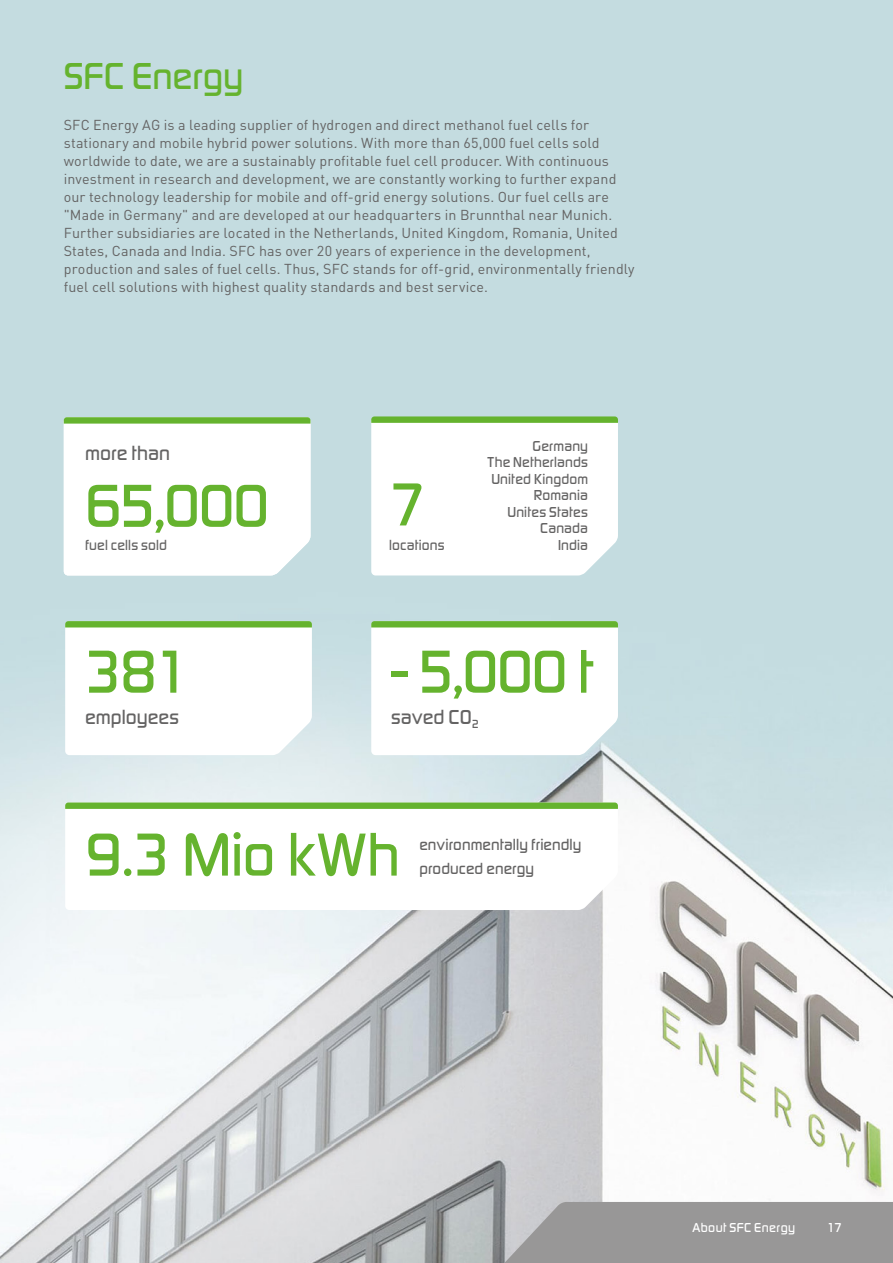
<style>
.page{position:relative;width:893px;height:1263px;background:#fff}
.page>*{position:absolute;margin:0;border:0;box-sizing:border-box;transform-origin:0 0}
.t1{font:500 63px "Digital Sans EF";letter-spacing:-.035em;color:#65b32e}
.t2{font:500 39px "Digital Sans EF";letter-spacing:.005em;color:#65b32e}
.t3{font:500 21px "Digital Sans EF";letter-spacing:.005em;color:#646363}
.t4{font:500 16.5px/24px "Digital Sans EF";letter-spacing:.005em;color:#646363}
.t5{font:500 15px/16.5px "Digital Sans EF";letter-spacing:.01em;color:#646363;text-align:right}
.t6{font:14.25px/18px "DINOT";letter-spacing:.01em;color:#646363}
.t7{font:500 13.5px "Digital Sans EF";letter-spacing:.03em;color:#fff}
</style>
<div class="page">
<img style="left:0;top:0;width:893px;height:1263px">
<svg style="left:65px;top:809px;width:553px;height:101px"></svg>
<svg style="left:64px;top:417px;width:246px;height:158px"></svg>
<svg style="left:371px;top:416px;width:247px;height:159px"></svg>
<svg style="left:65px;top:802px;width:553px;height:7px"></svg>
<svg style="left:494px;top:1201px;width:399px;height:62px"></svg>
<svg style="left:65px;top:621px;width:247px;height:134px"></svg>
<svg style="left:371px;top:621px;width:247px;height:134px"></svg>
<h2 class="t2" style="left:64px;top:53px;width:181px">SFC Energy</h2>
<p class="t6" style="left:64px;top:114px;width:572px">SFC Energy AG is a leading supplier of hydrogen and direct methanol fuel cells for stationary and mobile hybrid power solutions. With more than 65,000 fuel cells sold worldwide to date, we are a sustainably profitable fuel cell producer. With continuous investment in research and development, we are constantly working to further expand our technology leadership for mobile and off-grid energy solutions. Our fuel cells are "Made in Germany" and are developed at our headquarters in Brunnthal near Munich.<br>Further subsidiaries are located in the Netherlands, United Kingdom, Romania, United States, Canada and India. SFC has over 20 years of experience in the development, production and sales of fuel cells. Thus, SFC stands for off-grid, environmentally friendly fuel cell solutions with highest quality standards and best service.</p>
<h3 class="t3" style="left:85px;top:440px;width:86px">more than</h3>
<h1 class="t1" style="left:85px;top:468px;width:186px">65,000</h1>
<p class="t5" style="left:85px;top:536px;width:84px">fuel cells sold</p>
<h1 class="t1" style="left:85px;top:634px;width:106px">381</h1>
<h3 class="t3" style="left:85px;top:704px;width:96px">employees</h3>
<h1 class="t1" style="left:389px;top:467px;width:38px">7</h1>
<p class="t5" style="left:389px;top:536px;width:57px">locations</p>
<p class="t5" style="left:488px;top:437px;width:102px">Germany<br>The Netherlands<br>United Kingdom<br>Romania<br>Unites States<br>Canada<br>India</p>
<h1 class="t1" style="left:391px;top:634px;width:203px">- 5,000 t</h1>
<h3 class="t3" style="left:391px;top:704px;width:89px">saved CO<sub>2</sub></h3>
<h1 class="t1" style="left:85px;top:817px;width:316px">9.3 Mio kWh</h1>
<p class="t4" style="left:419px;top:832px;width:164px">environmentally friendly produced energy</p>
<p class="t7" style="left:692px;top:1219px;width:104px">About SFC Energy</p>
<p class="t7" style="left:827px;top:1215px;width:17px">17</p>
<p class="t7" style="left:827px;top:1219px;width:17px">17</p>
</div>
